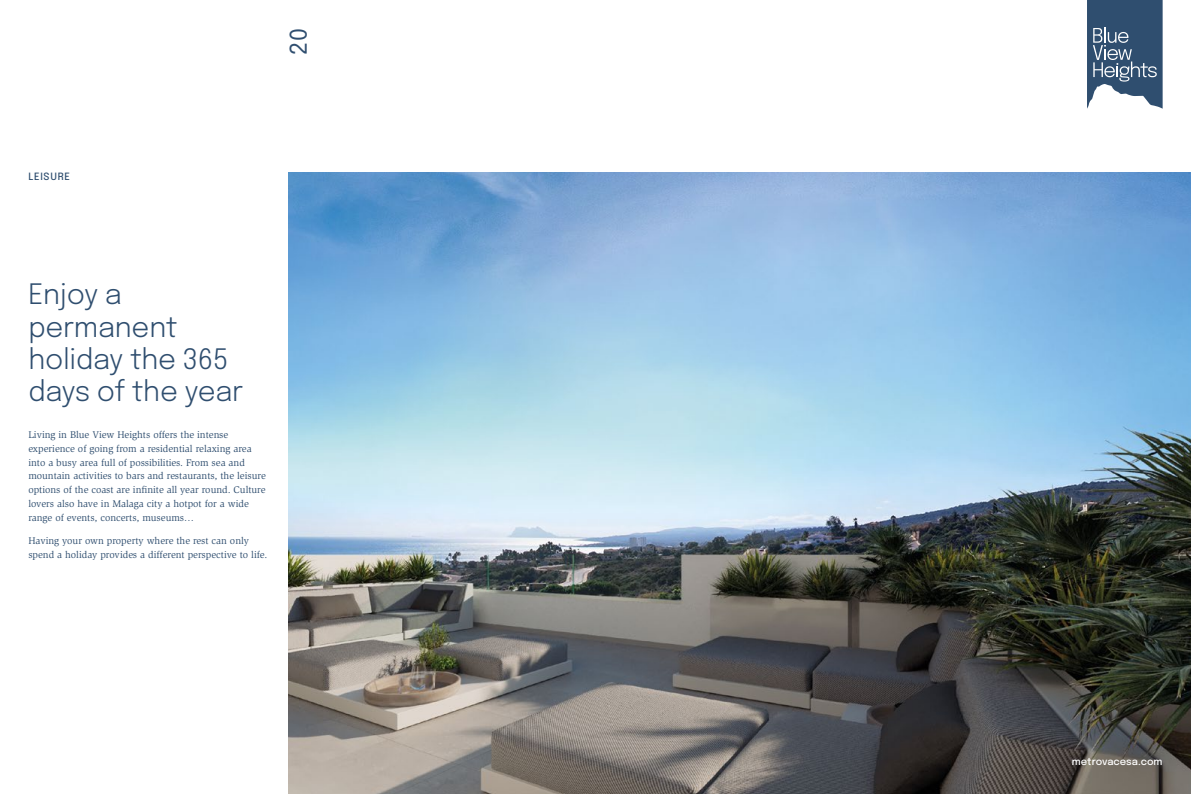
<style>
.page{position:relative;width:1191px;height:794px;background:#fff}
.page>*{position:absolute;margin:0;border:0;box-sizing:border-box;transform-origin:0 0}
.t1{font:300 28px/32.2px "Epilogue";letter-spacing:-.01em;color:#2f4e6f}
.t2{font:23px "Epilogue";color:#2f4e6f}
.t3{font:10px/13.8px "Slimbach Std";color:#2f4e6f}
.t4{font:500 10px "Epilogue";color:#fff}
.t5{font:500 10px "Epilogue";letter-spacing:.075em;color:#2f4e6f}
</style>
<div class="page">
<img style="left:289px;top:172px;width:902px;height:622px">
<svg style="left:1087px;top:0;width:75px;height:109px"></svg>
<h2 class="t2" style="left:282px;top:54px;width:28px;rotate:-90deg">20</h2>
<p class="t5" style="left:28px;top:169px;width:43px">LEISURE</p>
<h1 class="t1" style="left:28px;top:277px;width:216px">Enjoy a permanent holiday the 365 days of the year</h1>
<p class="t3" style="left:28px;top:428px;width:239px">Living in Blue View Heights offers the intense experience of going from a residential relaxing area into a busy area full of possibilities. From sea and mountain activities to bars and restaurants, the leisure options of the coast are infinite all year round. Culture lovers also have in Malaga city a hotpot for a wide range of events, concerts, museums…</p>
<p class="t3" style="left:28px;top:533px;width:240px">Having your own property where the rest can only spend a holiday provides a different perspective to life.</p>
<p class="t4" style="left:1071px;top:754px;width:92px">metrovacesa.com</p>
</div>
